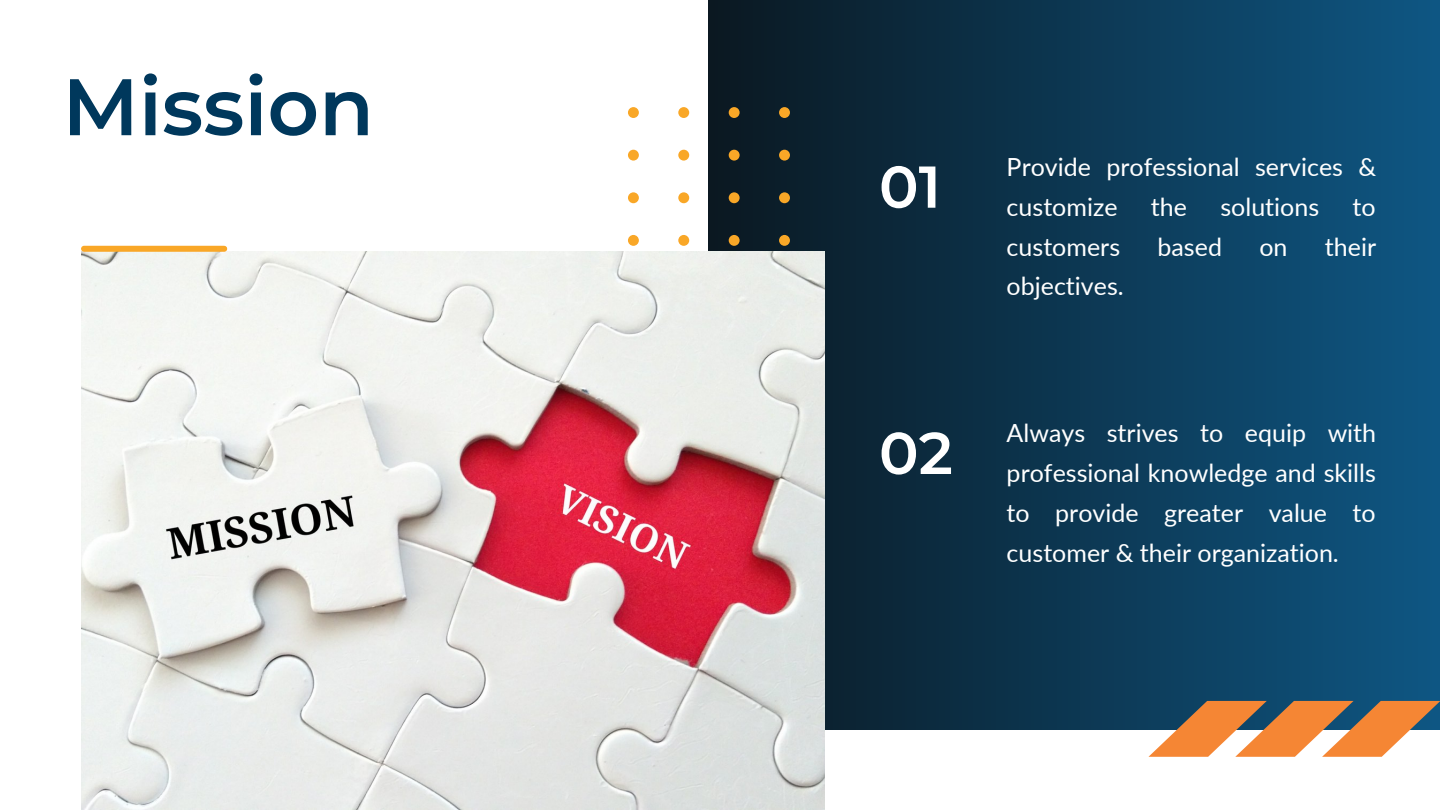
<style>
.page{position:relative;width:1440px;height:810px;background:#fff}
.page>*{position:absolute;margin:0;border:0;box-sizing:border-box;transform-origin:0 0}
.t1{font:600 80px "Montserrat";color:#00385c}
.t2{font:600 58.9px "Montserrat";color:#fff}
.t3{font:25px/39.8px "Lato";color:#fff}
</style>
<div class="page">
<div style="left:709px;top:0;width:731px;height:729px;background:linear-gradient(to right,#0b1821,#0e5683)"></div>
<img style="left:81px;top:252px;width:744px;height:558px">
<svg style="left:628px;top:107px;width:162px;height:139px"></svg>
<svg style="left:1148px;top:701px;width:292px;height:56px"></svg>
<div style="left:84px;top:246px;width:140px;height:6px;background:#f9a727"></div>
<p class="t1" style="left:62px;top:58px;width:313px">Mission</p>
<p class="t2" style="left:879px;top:151px;width:64px">01</p>
<p class="t2" style="left:879px;top:417px;width:75px">02</p>
<p class="t3" style="left:1007px;top:147px;width:371px">Provide professional services &amp; customize</p>
<p class="t3" style="left:1151px;top:186px;width:38px">the</p>
<p class="t3" style="left:1220px;top:186px;width:100px">solutions</p>
<p class="t3" style="left:1353px;top:186px;width:25px">to</p>
<p class="t3" style="left:1007px;top:226px;width:115px">customers</p>
<p class="t3" style="left:1158px;top:226px;width:66px">based</p>
<p class="t3" style="left:1259px;top:226px;width:30px">on</p>
<p class="t3" style="left:1325px;top:226px;width:53px">their</p>
<p class="t3" style="left:1007px;top:266px;width:119px">objectives.</p>
<p class="t3" style="left:1007px;top:413px;width:371px;text-align:justify">Always strives to equip with professional knowledge and skills to provide greater value to customer &amp; their organization.</p>
</div>
